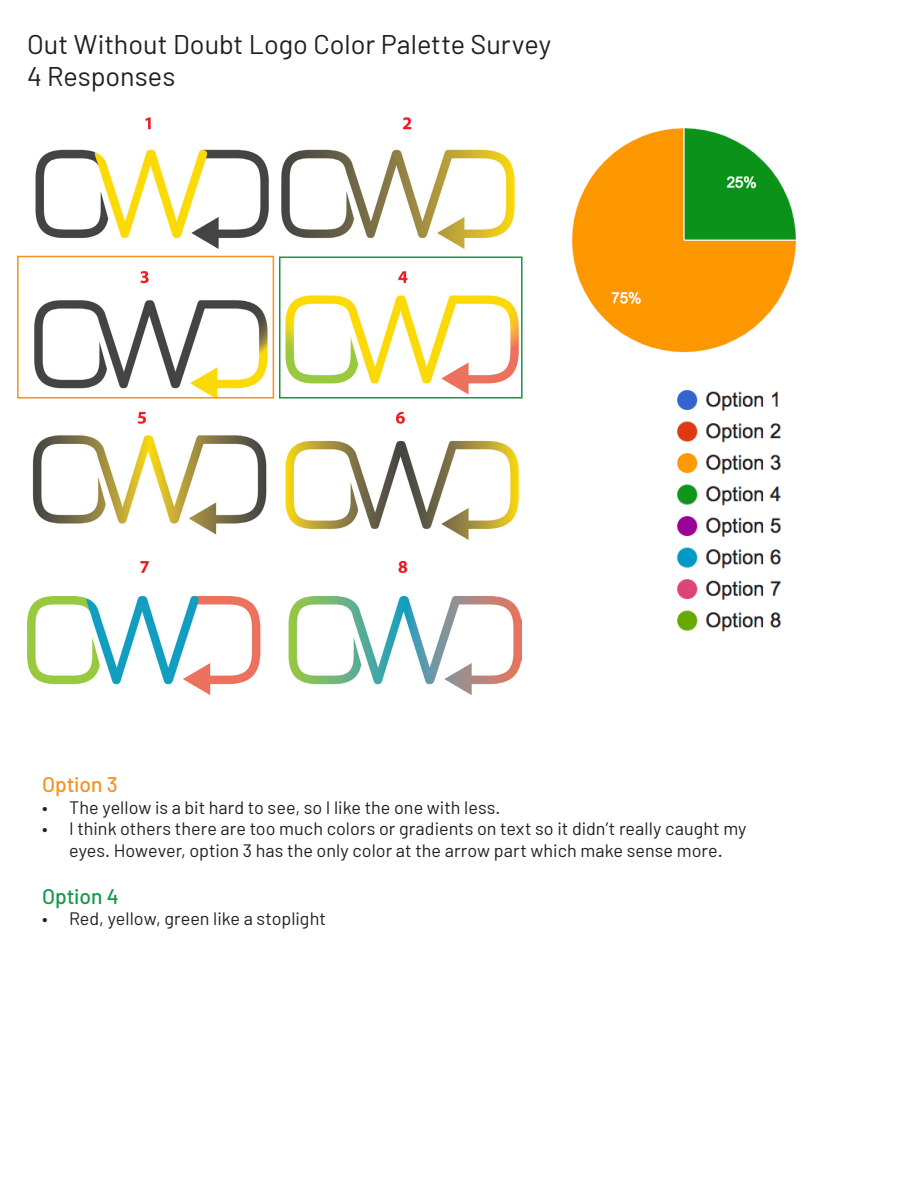
<style>
.page{position:relative;width:918px;height:1188px;background:#fff}
.page>*{position:absolute;margin:0;border:0;box-sizing:border-box;transform-origin:0 0}
.t1{font:27px "Barlow";color:#231f20}
.t2{font:500 21px "Barlow";letter-spacing:-.005em;color:#f69120}
.t3{font:500 21px "Barlow";letter-spacing:-.005em;color:#149747}
.t4{font:18px/21.6px "Barlow";color:#231f20;text-align:center}
</style>
<div class="page">
<img style="left:572px;top:128px;width:224px;height:225px">
<img style="left:27px;top:117px;width:495px;height:578px">
<img style="left:677px;top:390px;width:105px;height:242px">
<div style="left:17px;top:256px;width:257px;height:143px;border:2px solid #f69120"></div>
<div style="left:279px;top:256px;width:244px;height:143px;border:2px solid #149747"></div>
<p class="t1" style="left:27px;top:28px;width:526px">Out Without Doubt Logo Color Palette Survey</p>
<p class="t1" style="left:27px;top:60px;width:150px">4 Responses</p>
<p class="t2" style="left:42px;top:772px;width:77px">Option 3</p>
<p class="t4" style="left:42px;top:796px;width:460px">• The yellow is a bit hard to see, so I like the one with less.</p>
<p class="t4" style="left:42px;top:818px;width:706px">• I think others there are too much colors or gradients on text so it didn’t really caught my eyes. However, option 3 has the only color at the arrow part which make sense more.</p>
<p class="t3" style="left:42px;top:883px;width:78px">Option 4</p>
<p class="t4" style="left:42px;top:908px;width:285px">• Red, yellow, green like a stoplight</p>
</div>
